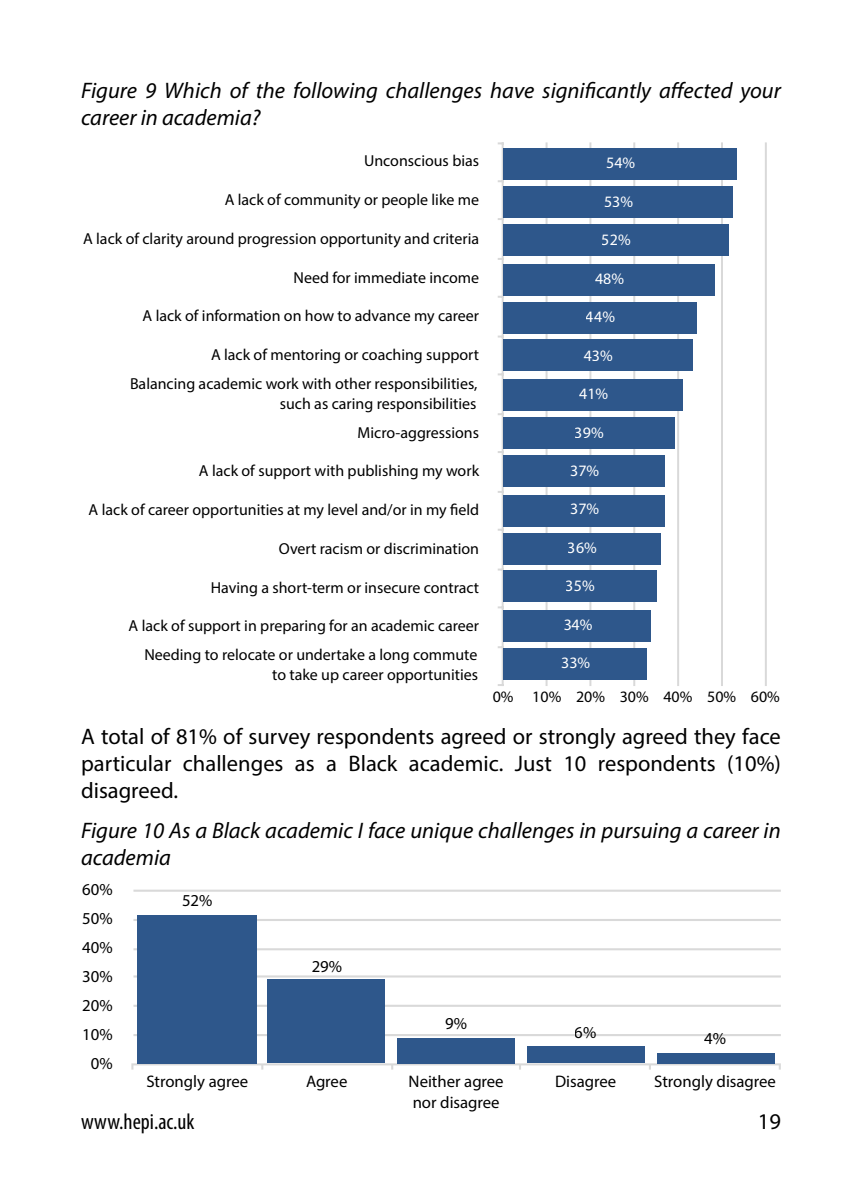
<style>
.page{position:relative;width:862px;height:1180px;background:#fff}
.page>*{position:absolute;margin:0;border:0;box-sizing:border-box;transform-origin:0 0}
.t1{font:italic 22.5px/27px "Myriad Pro";color:#000}
.t2{font:22.5px/27px "Myriad Pro";color:#000;text-align:justify}
.t3{font:condensed 22.5px "Myriad Pro";color:#000}
.t4{font:16.65px/20.9px "Myriad Pro";color:#000}
.t5{font:15.97px/28.8px "Myriad Pro";color:#000;text-align:right}
.t6{font:15.97px "Myriad Pro";color:#fff}
</style>
<div class="page">
<hr style="left:545px;top:142px;width:2px;height:544px;background:#d9d9d9">
<hr style="left:589px;top:142px;width:2px;height:544px;background:#d9d9d9">
<hr style="left:633px;top:142px;width:2px;height:544px;background:#d9d9d9">
<hr style="left:676px;top:142px;width:2px;height:544px;background:#d9d9d9">
<hr style="left:720px;top:142px;width:2px;height:544px;background:#d9d9d9">
<hr style="left:764px;top:142px;width:2px;height:544px;background:#d9d9d9">
<hr style="left:501px;top:143px;width:2px;height:542px;background:#d9d9d9">
<div style="left:503px;top:148px;width:233px;height:32px;background:#2e578b"></div>
<div style="left:503px;top:186px;width:229px;height:32px;background:#2e578b"></div>
<div style="left:503px;top:224px;width:225px;height:32px;background:#2e578b"></div>
<div style="left:503px;top:264px;width:211px;height:32px;background:#2e578b"></div>
<div style="left:503px;top:302px;width:193px;height:32px;background:#2e578b"></div>
<div style="left:503px;top:340px;width:189px;height:31px;background:#2e578b"></div>
<div style="left:503px;top:379px;width:179px;height:32px;background:#2e578b"></div>
<div style="left:503px;top:417px;width:171px;height:32px;background:#2e578b"></div>
<div style="left:503px;top:455px;width:161px;height:32px;background:#2e578b"></div>
<div style="left:503px;top:495px;width:161px;height:32px;background:#2e578b"></div>
<div style="left:503px;top:533px;width:157px;height:32px;background:#2e578b"></div>
<div style="left:503px;top:571px;width:153px;height:31px;background:#2e578b"></div>
<div style="left:503px;top:610px;width:147px;height:32px;background:#2e578b"></div>
<div style="left:503px;top:648px;width:144px;height:32px;background:#2e578b"></div>
<hr style="left:133px;top:1034px;width:647px;height:2px;background:#d9d9d9">
<hr style="left:133px;top:1005px;width:647px;height:2px;background:#d9d9d9">
<hr style="left:133px;top:975px;width:647px;height:2px;background:#d9d9d9">
<hr style="left:133px;top:948px;width:647px;height:2px;background:#d9d9d9">
<hr style="left:133px;top:919px;width:647px;height:2px;background:#d9d9d9">
<hr style="left:133px;top:890px;width:647px;height:2px;background:#d9d9d9">
<hr style="left:132px;top:1063px;width:647px;height:2px;background:#d9d9d9">
<div style="left:138px;top:915px;width:119px;height:148px;background:#2e578b"></div>
<div style="left:267px;top:980px;width:117px;height:83px;background:#2e578b"></div>
<div style="left:397px;top:1038px;width:117px;height:25px;background:#2e578b"></div>
<div style="left:527px;top:1047px;width:117px;height:16px;background:#2e578b"></div>
<div style="left:657px;top:1053px;width:117px;height:10px;background:#2e578b"></div>
<h1 class="t1" style="left:81px;top:76px;width:701px">Figure 9 Which of the following challenges have significantly affected your career in academia?</h1>
<p class="t5" style="left:364px;top:146px;width:116px">Unconscious bias</p>
<p class="t5" style="left:224px;top:185px;width:256px">A lack of community or people like me</p>
<p class="t5" style="left:83px;top:224px;width:397px">A lack of clarity around progression opportunity and criteria</p>
<p class="t5" style="left:293px;top:263px;width:187px">Need for immediate income</p>
<p class="t5" style="left:142px;top:301px;width:338px">A lack of information on how to advance my career</p>
<p class="t5" style="left:130px;top:340px;width:350px">A lack of mentoring or coaching support<br>Balancing academic work with other responsibilities,</p>
<p class="t5" style="left:280px;top:389px;width:201px">such as caring responsibilities<br>Micro-aggressions</p>
<p class="t5" style="left:199px;top:456px;width:281px">A lack of support with publishing my work</p>
<p class="t5" style="left:89px;top:495px;width:392px">A lack of career opportunities at my level and/or in my field</p>
<p class="t5" style="left:279px;top:534px;width:202px">Overt racism or discrimination</p>
<p class="t5" style="left:211px;top:573px;width:269px">Having a short-term or insecure contract</p>
<p class="t5" style="left:129px;top:611px;width:352px">A lack of support in preparing for an academic career<br>Needing to relocate or undertake a long commute</p>
<p class="t5" style="left:272px;top:660px;width:207px">to take up career opportunities</p>
<p class="t5" style="left:492px;top:682px;width:288px">0% 10% 20% 30% 40% 50% 60%</p>
<p class="t6" style="left:606px;top:153px;width:30px">54%</p>
<p class="t6" style="left:603px;top:191px;width:30px">53%</p>
<p class="t6" style="left:601px;top:230px;width:30px">52%</p>
<p class="t6" style="left:594px;top:268px;width:30px">48%</p>
<p class="t6" style="left:585px;top:307px;width:30px">44%</p>
<p class="t6" style="left:583px;top:345px;width:30px">43%</p>
<p class="t6" style="left:579px;top:384px;width:30px">41%</p>
<p class="t6" style="left:574px;top:422px;width:30px">39%</p>
<p class="t6" style="left:570px;top:461px;width:30px">37%</p>
<p class="t6" style="left:570px;top:499px;width:30px">37%</p>
<p class="t6" style="left:567px;top:538px;width:30px">36%</p>
<p class="t6" style="left:565px;top:576px;width:30px">35%</p>
<p class="t6" style="left:563px;top:615px;width:30px">34%</p>
<p class="t6" style="left:561px;top:653px;width:30px">33%</p>
<h1 class="t2" style="left:81px;top:722px;width:701px">A total of 81% of survey respondents agreed or strongly agreed they face particular challenges as a Black academic. Just 10 respondents (10%) disagreed.</h1>
<h1 class="t1" style="left:81px;top:816px;width:700px">Figure 10 As a Black academic I face unique challenges in pursuing a career in academia</h1>
<p class="t4" style="left:82px;top:878px;width:32px">60%</p>
<p class="t4" style="left:82px;top:907px;width:32px">50%</p>
<p class="t4" style="left:82px;top:937px;width:32px">40%</p>
<p class="t4" style="left:82px;top:966px;width:32px">30%</p>
<p class="t4" style="left:82px;top:995px;width:32px">20%</p>
<p class="t4" style="left:82px;top:1024px;width:32px">10%</p>
<p class="t4" style="left:91px;top:1053px;width:23px">0%</p>
<p class="t4" style="left:182px;top:890px;width:32px">52%</p>
<p class="t4" style="left:311px;top:956px;width:32px">29%</p>
<p class="t4" style="left:445px;top:1013px;width:23px">9%</p>
<p class="t4" style="left:574px;top:1022px;width:23px">6%</p>
<p class="t4" style="left:703px;top:1028px;width:23px">4%</p>
<p class="t4" style="left:146px;top:1071px;width:103px">Strongly agree</p>
<p class="t4" style="left:306px;top:1071px;width:43px">Agree</p>
<p class="t4" style="left:408px;top:1071px;width:96px">Neither agree nor disagree</p>
<p class="t4" style="left:554px;top:1071px;width:63px">Disagree</p>
<p class="t4" style="left:653px;top:1071px;width:123px">Strongly disagree</p>
<h1 class="t3" style="left:81px;top:1108px;width:115px">www.hepi.ac.uk</h1>
<h1 class="t2" style="left:757px;top:1107px;width:25px">19</h1>
</div>
